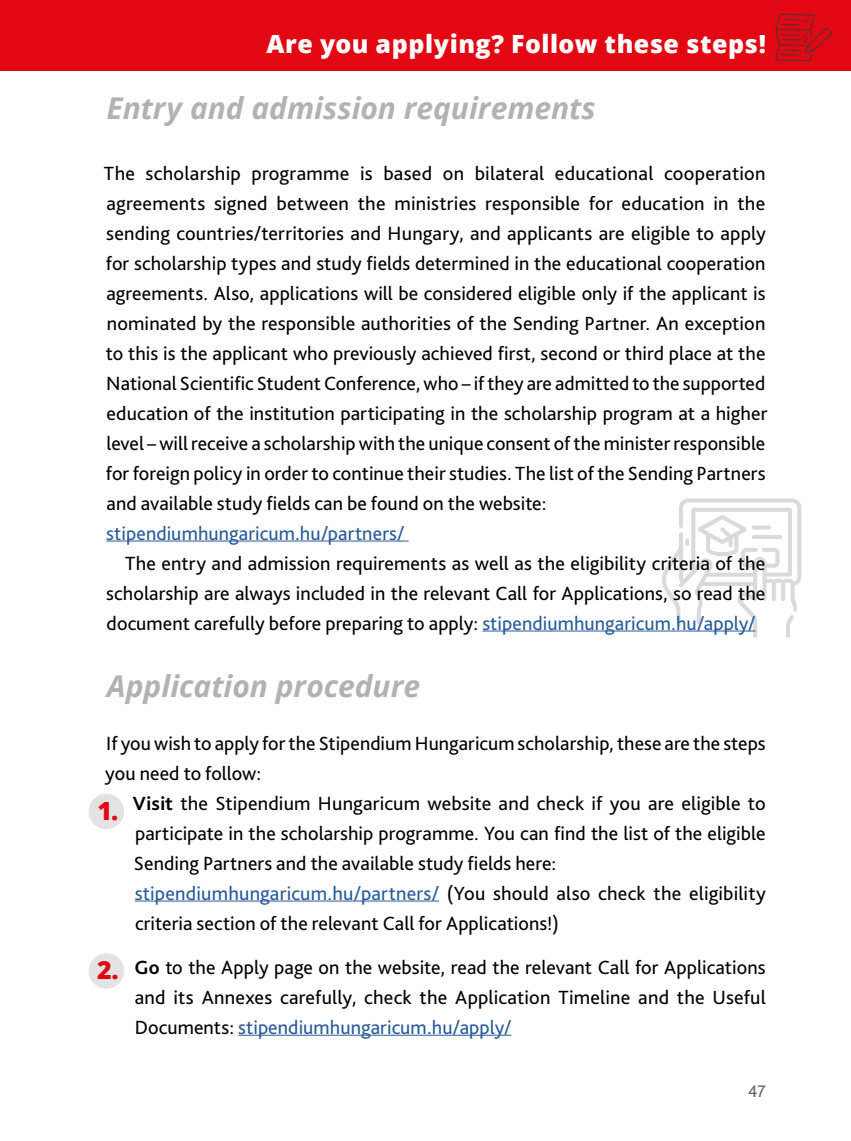
<style>
.page{position:relative;width:851px;height:1141px;background:#fff}
.page>*{position:absolute;margin:0;border:0;box-sizing:border-box;transform-origin:0 0}
.t1{font:italic 700 30px "Open Sans";color:#b3b2b2}
.t2{font:800 25px "Open Sans";letter-spacing:.02em;color:#fff}
.t3{font:800 25px "Open Sans";color:#e30613}
.t4{font:20px/30px "Bliss Pro";letter-spacing:.005em;color:#000;text-align:justify}
.t5{font:20px "Bliss Pro";color:#275b9b}
.t6{font:17.5px "Bliss Pro";color:#646363}
.s1{color:#275b9b}
.s2{font-weight:700}
</style>
<div class="page">
<div style="left:0;top:0;width:850px;height:71px;background:#e30613"></div>
<svg style="left:774px;top:13px;width:59px;height:49px"></svg>
<svg style="left:660px;top:498px;width:141px;height:140px"></svg>
<div style="left:751px;top:525px;width:20px;height:5px;background:#dadada;border-radius:2px"></div>
<hr style="left:751px;top:535px;width:31px;height:4px;background:#dadada;border-radius:2px">
<hr style="left:106px;top:540px;width:302px;height:1px;background:#275b9b">
<hr style="left:482px;top:630px;width:273px;height:1px;background:#275b9b">
<hr style="left:135px;top:900px;width:304px;height:1px;background:#275b9b">
<hr style="left:238px;top:1035px;width:273px;height:1px;background:#275b9b">
<div style="left:89px;top:794px;width:35px;height:35px;background:#e3e3e3;border-radius:50%"></div>
<div style="left:89px;top:953px;width:35px;height:36px;background:#e3e3e3;border-radius:50%"></div>
<p class="t2" style="left:266px;top:25px;width:501px">Are you applying? Follow these steps!</p>
<h1 class="t1" style="left:106px;top:87px;width:490px">Entry and admission requirements</h1>
<p class="t4" style="left:104px;top:158px;width:665px">The scholarship programme is based on bilateral educational cooperation agreements signed between the ministries responsible for education in the sending countries/territories and Hungary, and applicants are eligible to apply for scholarship types and study fields determined in the educational cooperation agreements. Also, applications will be considered eligible only if the applicant is nominated by the responsible authorities of the Sending Partner. An exception to this is the applicant who previously achieved first, second or third place at the National Scientific Student Conference, who – if they are admitted to the supported education of the institution participating in the scholarship program at a higher level – will receive a scholarship with the unique consent of the minister responsible for foreign policy in order to continue their studies. The list of the Sending Partners and available study fields can be found on the website:</p>
<p class="t5" style="left:106px;top:521px;width:299px">stipendiumhungaricum.hu/partners/</p>
<p class="t4" style="left:106px;top:548px;width:660px;text-indent:19px">The entry and admission requirements as well as the eligibility criteria of the scholarship are always included in the relevant Call for Applications, so read the document carefully before preparing to apply: <span class="s1">stipendiumhungaricum.hu/apply/</span></p>
<h1 class="t1" style="left:107px;top:665px;width:315px">Application procedure</h1>
<p class="t4" style="left:105px;top:728px;width:661px">If you wish to apply for the Stipendium Hungaricum scholarship, these are the steps you need to follow:</p>
<p class="t4" style="left:133px;top:788px;width:634px;text-align:left"><span class="s2">Visit</span> the Stipendium Hungaricum website and check if you are eligible to participate in the scholarship programme. You can find the list of the eligible Sending Partners and the available study fields here: <span class="s1">stipendiumhungaricum.hu/partners/</span> (You should also check the eligibility criteria section of the relevant Call for Applications!)</p>
<p class="t4" style="left:134px;top:952px;width:632px"><span class="s2">Go</span> to the Apply page on the website, read the relevant Call for Applications and its Annexes carefully, check the Application Timeline and the Useful Documents: <span class="s1">stipendiumhungaricum.hu/apply/</span></p>
<p class="t3" style="left:97px;top:792px;width:23px">1.</p>
<p class="t3" style="left:97px;top:951px;width:23px">2.</p>
<p class="t6" style="left:747px;top:1080px;width:20px">47</p>
</div>
